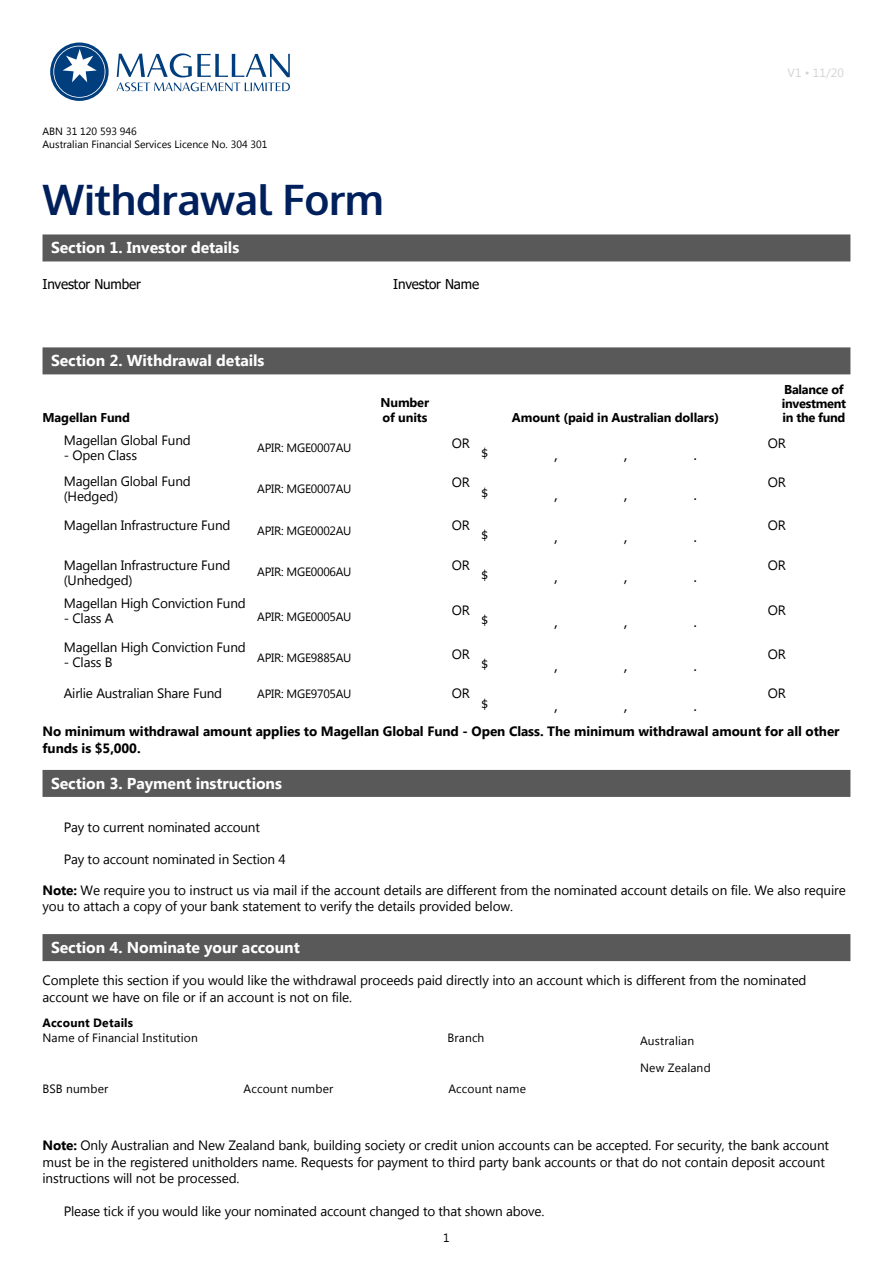
<style>
.page{position:relative;width:893px;height:1263px;background:#fff}
.page>*{position:absolute;margin:0;border:0;box-sizing:border-box;transform-origin:0 0}
.t1{font:700 42px "Oxygen";letter-spacing:-.01em;color:#00205c}
.t2{font:700 15.75px "Microsoft Tai Le";letter-spacing:-.005em;color:#fff}
.t3{font:13.5px/16.5px "Microsoft Tai Le";letter-spacing:-.01em;color:#000}
.t4{font:700 13.5px/16.5px "Microsoft Tai Le";letter-spacing:-.005em;color:#000}
.t5{font:13.5px "Tahoma";letter-spacing:-.01em;color:#000}
.t6{font:700 12.75px/14.2px "Microsoft Tai Le";letter-spacing:-.01em;color:#000}
.t7{font:12px "Microsoft Tai Le";letter-spacing:-.02em;color:#000}
.t8{font:12px "Microsoft Tai Le";letter-spacing:.01em;color:#000}
.t9{font:12px "Tahoma";color:#000}
.t10{font:12px/26.2px "Microsoft New Tai Lue";letter-spacing:.015em;color:#000}
.t11{font:700 12px "Microsoft Tai Le";letter-spacing:.015em;color:#000}
.t12{font:12px "Microsoft Tai Le";letter-spacing:.015em;color:#000}
.t13{font:12px "Microsoft New Tai Lue";color:#d1d3d4}
.t14{font:10.5px/12.6px "Microsoft New Tai Lue";color:#000}
.s1{font-weight:700}
</style>
<div class="page">
<svg style="left:50px;top:43px;width:59px;height:58px"></svg>
<svg style="left:53px;top:46px;width:52px;height:52px"></svg>
<svg style="left:117px;top:53px;width:173px;height:38px"></svg>
<div style="left:43px;top:234px;width:807px;height:27px;background:#595959"></div>
<div style="left:43px;top:347px;width:807px;height:27px;background:#595959"></div>
<div style="left:43px;top:770px;width:807px;height:27px;background:#595959"></div>
<div style="left:43px;top:934px;width:807px;height:27px;background:#595959"></div>
<p class="t14" style="left:43px;top:126px;width:226px">ABN 31 120 593 946<br>Australian Financial Services Licence No. 304 301</p>
<h1 class="t1" style="left:43px;top:174px;width:343px">Withdrawal Form</h1>
<p class="t2" style="left:51px;top:239px;width:190px">Section 1. Investor details</p>
<p class="t5" style="left:43px;top:275px;width:100px">Investor Number</p>
<p class="t5" style="left:393px;top:275px;width:87px">Investor Name</p>
<p class="t2" style="left:51px;top:352px;width:215px">Section 2. Withdrawal details</p>
<p class="t6" style="left:43px;top:411px;width:89px">Magellan Fund</p>
<p class="t6" style="left:380px;top:395px;width:50px;line-height:15.3px">Number of units</p>
<p class="t3" style="left:64px;top:433px;width:128px">Magellan Global Fund</p>
<p class="t3" style="left:64px;top:448px;width:75px">- Open Class</p>
<p class="t7" style="left:257px;top:441px;width:96px">APIR: MGE0007AU</p>
<p class="t3" style="left:452px;top:435px;width:20px">OR</p>
<p class="t3" style="left:64px;top:475px;width:128px;line-height:15px">Magellan Global Fund (Hedged)</p>
<p class="t7" style="left:257px;top:482px;width:96px">APIR: MGE0007AU</p>
<p class="t3" style="left:452px;top:475px;width:20px">OR</p>
<p class="t3" style="left:64px;top:517px;width:168px">Magellan Infrastructure Fund</p>
<p class="t7" style="left:257px;top:524px;width:96px">APIR: MGE0002AU</p>
<p class="t3" style="left:452px;top:517px;width:20px">OR</p>
<p class="t3" style="left:64px;top:558px;width:168px;line-height:15px">Magellan Infrastructure Fund (Unhedged)</p>
<p class="t7" style="left:257px;top:565px;width:96px">APIR: MGE0006AU</p>
<p class="t3" style="left:452px;top:557px;width:20px">OR</p>
<p class="t3" style="left:64px;top:595px;width:184px">Magellan High Conviction Fund</p>
<p class="t3" style="left:64px;top:610px;width:51px">- Class A</p>
<p class="t7" style="left:257px;top:609px;width:96px">APIR: MGE0005AU</p>
<p class="t3" style="left:452px;top:603px;width:20px">OR</p>
<p class="t3" style="left:64px;top:639px;width:184px">Magellan High Conviction Fund</p>
<p class="t3" style="left:64px;top:654px;width:50px">- Class B</p>
<p class="t7" style="left:257px;top:651px;width:96px">APIR: MGE9885AU</p>
<p class="t3" style="left:452px;top:647px;width:20px">OR</p>
<p class="t9" style="left:482px;top:444px;width:8px">$</p>
<p class="t9" style="left:482px;top:484px;width:8px">$</p>
<p class="t9" style="left:482px;top:526px;width:8px">$</p>
<p class="t9" style="left:482px;top:566px;width:8px">$</p>
<p class="t9" style="left:482px;top:612px;width:8px">$</p>
<p class="t9" style="left:482px;top:656px;width:8px">$</p>
<p class="t6" style="left:512px;top:411px;width:209px">Amount (paid in Australian dollars)</p>
<p class="t9" style="left:554px;top:447px;width:5px">,</p>
<p class="t9" style="left:624px;top:447px;width:5px">,</p>
<p class="t9" style="left:694px;top:447px;width:5px">.</p>
<p class="t9" style="left:554px;top:487px;width:5px">,</p>
<p class="t9" style="left:624px;top:487px;width:5px">,</p>
<p class="t9" style="left:694px;top:487px;width:5px">.</p>
<p class="t9" style="left:554px;top:529px;width:5px">,</p>
<p class="t9" style="left:624px;top:529px;width:5px">,</p>
<p class="t9" style="left:694px;top:529px;width:5px">.</p>
<p class="t9" style="left:554px;top:569px;width:5px">,</p>
<p class="t9" style="left:624px;top:569px;width:5px">,</p>
<p class="t9" style="left:694px;top:569px;width:5px">.</p>
<p class="t9" style="left:554px;top:615px;width:5px">,</p>
<p class="t9" style="left:624px;top:615px;width:5px">,</p>
<p class="t9" style="left:694px;top:615px;width:5px">.</p>
<p class="t9" style="left:554px;top:659px;width:5px">,</p>
<p class="t9" style="left:624px;top:659px;width:5px">,</p>
<p class="t9" style="left:694px;top:659px;width:5px">.</p>
<p class="t13" style="left:787px;top:66px;width:58px">V1 • 11/20</p>
<p class="t6" style="left:782px;top:383px;width:66px">Balance of investment in the fund</p>
<p class="t3" style="left:768px;top:435px;width:20px">OR</p>
<p class="t3" style="left:768px;top:475px;width:20px">OR</p>
<p class="t3" style="left:768px;top:517px;width:20px">OR</p>
<p class="t3" style="left:768px;top:557px;width:20px">OR</p>
<p class="t3" style="left:768px;top:603px;width:20px">OR</p>
<p class="t3" style="left:768px;top:647px;width:20px">OR</p>
<p class="t3" style="left:64px;top:686px;width:160px">Airlie Australian Share Fund</p>
<p class="t7" style="left:257px;top:687px;width:96px">APIR: MGE9705AU</p>
<p class="t3" style="left:452px;top:686px;width:20px">OR</p>
<p class="t3" style="left:768px;top:686px;width:20px">OR</p>
<p class="t4" style="left:43px;top:724px;width:799px">No minimum withdrawal amount applies to Magellan Global Fund - Open Class. The minimum withdrawal amount for all other funds is $5,000.</p>
<p class="t2" style="left:51px;top:774px;width:232px">Section 3. Payment instructions</p>
<p class="t3" style="left:64px;top:820px;width:198px">Pay to current nominated account</p>
<p class="t3" style="left:64px;top:852px;width:224px">Pay to account nominated in Section 4</p>
<p class="t3" style="left:43px;top:883px;width:805px"><span class="s1">Note:</span> We require you to instruct us via mail if the account details are different from the nominated account details on file. We also require you to attach a copy of your bank statement to verify the details provided below.</p>
<p class="t2" style="left:51px;top:938px;width:250px">Section 4. Nominate your account</p>
<p class="t3" style="left:43px;top:973px;width:765px">Complete this section if you would like the withdrawal proceeds paid directly into an account which is different from the nominated account we have on file or if an account is not on file.</p>
<p class="t11" style="left:43px;top:1015px;width:92px">Account Details</p>
<p class="t8" style="left:43px;top:1030px;width:157px">Name of Financial Institution</p>
<p class="t7" style="left:447px;top:1030px;width:39px">Branch</p>
<p class="t9" style="left:482px;top:695px;width:8px">$</p>
<p class="t9" style="left:554px;top:698px;width:5px">,</p>
<p class="t9" style="left:624px;top:698px;width:5px">,</p>
<p class="t9" style="left:694px;top:698px;width:5px">.</p>
<p class="t10" style="left:640px;top:1029px;width:72px">Australian<br>New Zealand</p>
<p class="t12" style="left:43px;top:1081px;width:67px">BSB number</p>
<p class="t8" style="left:244px;top:1081px;width:91px">Account number</p>
<p class="t8" style="left:448px;top:1081px;width:79px">Account name</p>
<p class="t3" style="left:43px;top:1138px;width:788px"><span class="s1">Note:</span> Only Australian and New Zealand bank, building society or credit union accounts can be accepted. For security, the bank account must be in the registered unitholders name. Requests for payment to third party bank accounts or that do not contain deposit account instructions will not be processed.</p>
<p class="t3" style="left:64px;top:1203px;width:482px">Please tick if you would like your nominated account changed to that shown above.</p>
<p class="t7" style="left:443px;top:1231px;width:8px">1</p>
</div>
